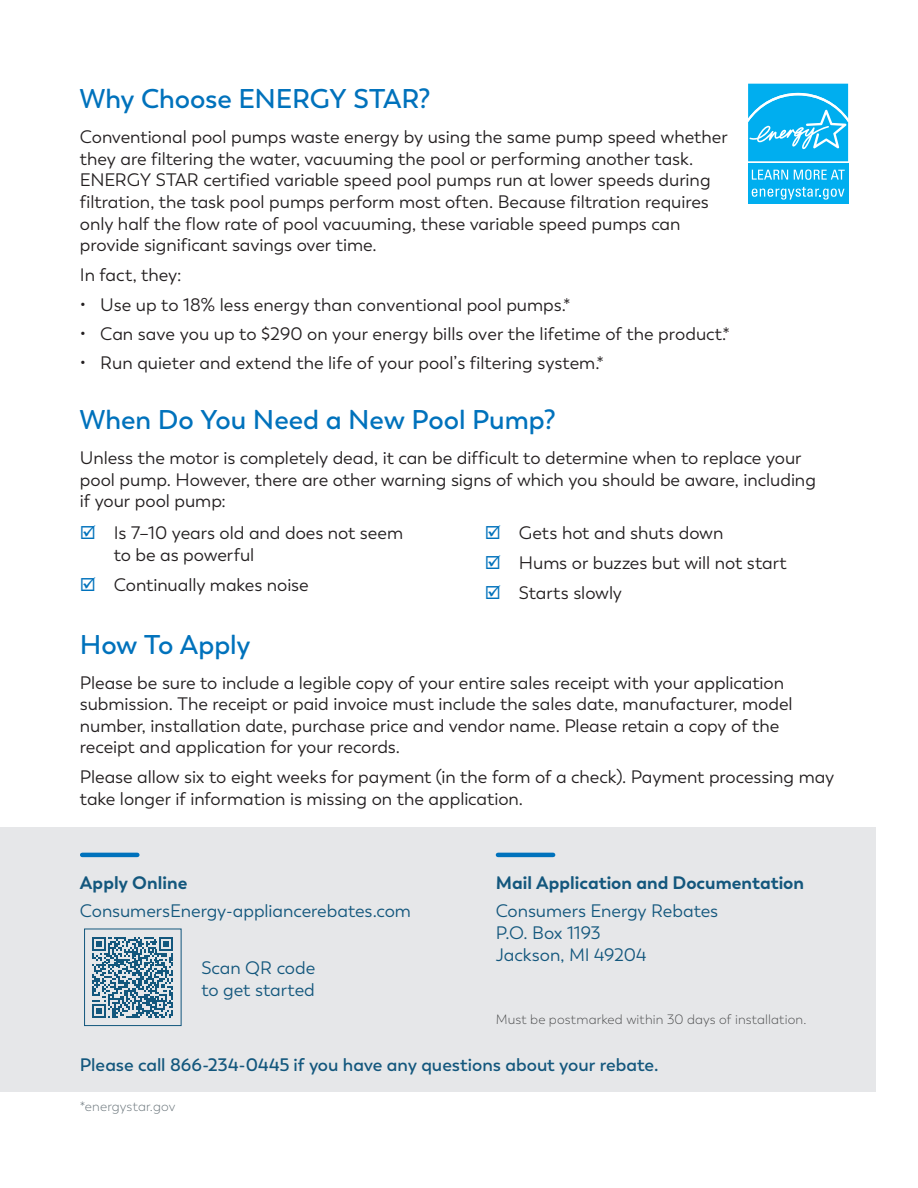
<style>
.page{position:relative;width:918px;height:1188px;background:#fff}
.page>*{position:absolute;margin:0;border:0;box-sizing:border-box;transform-origin:0 0}
.t1{font:600 27px "Boston";letter-spacing:-.005em;color:#0072bc}
.t2{font:18px/21.6px "Boston";color:#231f20}
.t3{font:18px/21.6px "Boston";letter-spacing:-.005em;color:#13577d}
.t4{font:600 18px "Boston";color:#13577d}
.t5{font:700 18px "Boston";color:#13577d}
.t6{font:300 13.5px "Boston";letter-spacing:.01em;color:#4b4c4d}
.t7{font:300 13.5px "Boston";letter-spacing:.01em;color:#687379}
.s1{color:#0072bc}
</style>
<div class="page">
<div style="left:0;top:827px;width:876px;height:265px;background:#e6e7e9"></div>
<svg style="left:92px;top:937px;width:81px;height:81px"></svg>
<div style="left:84px;top:929px;width:97px;height:97px;border:1px solid #13577d"></div>
<svg style="left:748px;top:83px;width:101px;height:121px"></svg>
<div style="left:748px;top:163px;width:100px;height:41px;background:#00aeef"></div>
<svg style="left:748px;top:84px;width:100px;height:77px;background:#21b8f1"></svg>
<svg style="left:752px;top:170px;width:36px;height:10px"></svg>
<svg style="left:794px;top:169px;width:51px;height:11px"></svg>
<svg style="left:752px;top:187px;width:93px;height:13px"></svg>
<hr style="left:498px;top:853px;width:55px;height:4px;background:#0072bc">
<hr style="left:82px;top:853px;width:55px;height:4px;background:#0072bc">
<h1 class="t1" style="left:80px;top:82px;width:352px">Why Choose ENERGY STAR?</h1>
<p class="t2" style="left:80px;top:126px;width:649px">Conventional pool pumps waste energy by using the same pump speed whether they are filtering the water, vacuuming the pool or performing another task.<br>ENERGY STAR certified variable speed pool pumps run at lower speeds during filtration, the task pool pumps perform most often. Because filtration requires only half the flow rate of pool vacuuming, these variable speed pumps can provide significant savings over time.</p>
<p class="t2" style="left:80px;top:264px;width:103px">In fact, they:</p>
<p class="t2" style="left:80px;top:294px;width:492px">• Use up to 18% less energy than conventional pool pumps.*</p>
<p class="t2" style="left:80px;top:323px;width:652px">• Can save you up to $290 on your energy bills over the lifetime of the product.*</p>
<p class="t2" style="left:80px;top:352px;width:526px">• Run quieter and extend the life of your pool’s filtering system.*</p>
<h1 class="t1" style="left:80px;top:403px;width:477px">When Do You Need a New Pool Pump?</h1>
<p class="t2" style="left:80px;top:447px;width:738px">Unless the motor is completely dead, it can be difficult to determine when to replace your pool pump. However, there are other warning signs of which you should be aware, including if your pool pump:</p>
<p class="t2" style="left:114px;top:523px;width:291px;text-indent:-34px"><span class="s1">☑</span> Is 7–10 years old and does not seem to be as powerful</p>
<p class="t2" style="left:80px;top:574px;width:230px"><span class="s1">☑</span> Continually makes noise</p>
<p class="t2" style="left:485px;top:523px;width:240px"><span class="s1">☑</span> Gets hot and shuts down</p>
<p class="t2" style="left:485px;top:552px;width:303px"><span class="s1">☑</span> Hums or buzzes but will not start</p>
<p class="t2" style="left:485px;top:582px;width:139px"><span class="s1">☑</span> Starts slowly</p>
<h1 class="t1" style="left:80px;top:628px;width:172px">How To Apply</h1>
<p class="t2" style="left:80px;top:672px;width:714px">Please be sure to include a legible copy of your entire sales receipt with your application submission. The receipt or paid invoice must include the sales date, manufacturer, model number, installation date, purchase price and vendor name. Please retain a copy of the receipt and application for your records.</p>
<p class="t2" style="left:80px;top:766px;width:756px">Please allow six to eight weeks for payment (in the form of a check). Payment processing may take longer if information is missing on the application.</p>
<p class="t5" style="left:80px;top:872px;width:109px">Apply Online</p>
<p class="t3" style="left:80px;top:901px;width:333px">ConsumersEnergy-appliancerebates.com</p>
<p class="t3" style="left:201px;top:957px;width:115px">Scan QR code to get started</p>
<p class="t5" style="left:496px;top:872px;width:310px">Mail Application and Documentation</p>
<p class="t3" style="left:496px;top:901px;width:224px">Consumers Energy Rebates<br>P.O. Box 1193<br>Jackson, MI 49204</p>
<p class="t6" style="left:496px;top:1012px;width:312px">Must be postmarked within 30 days of installation.</p>
<p class="t4" style="left:80px;top:1054px;width:580px">Please call 866-234-0445 if you have any questions about your rebate.</p>
<p class="t7" style="left:80px;top:1098px;width:97px">*energystar.gov</p>
</div>
